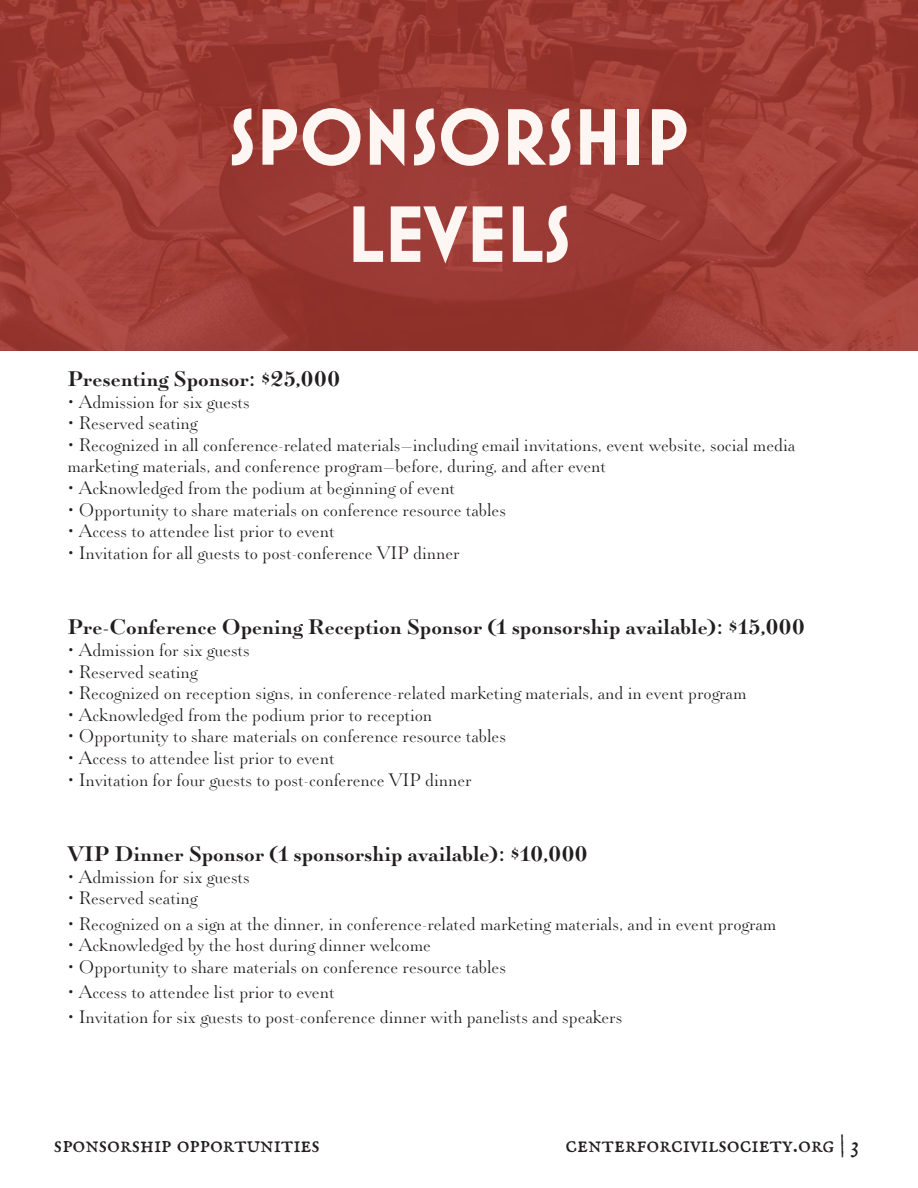
<style>
.page{position:relative;width:918px;height:1188px;background:#fff}
.page>*{position:absolute;margin:0;border:0;box-sizing:border-box;transform-origin:0 0}
.t1{font:700 81px/97.2px "Mostra Nuova";color:#fef6f3;text-align:center}
.t2{font:24px "IM FELL English SC";color:#231f20}
.t3{font:700 21px "Paganini";color:#231f20}
.t4{font:300 18px/21.6px "Paganini";color:#231f20}
</style>
<div class="page">
<svg style="left:0;top:0;width:918px;height:351px;background:#9d3c35"></svg>
<h1 class="t1" style="left:229px;top:88px;width:462px">SPONSORSHIP<br>LEVELS</h1>
<p class="t3" style="left:68px;top:368px;width:274px">Presenting Sponsor: $25,000</p>
<p class="t4" style="left:68px;top:391px;width:184px">• Admission for six guests</p>
<p class="t4" style="left:68px;top:413px;width:131px">• Reserved seating</p>
<p class="t4" style="left:68px;top:435px;width:729px">• Recognized in all conference-related materials—including email invitations, event website, social media marketing materials, and conference program—before, during, and after event</p>
<p class="t4" style="left:68px;top:478px;width:389px">• Acknowledged from the podium at beginning of event</p>
<p class="t4" style="left:68px;top:499px;width:440px">• Opportunity to share materials on conference resource tables</p>
<p class="t4" style="left:68px;top:521px;width:269px">• Access to attendee list prior to event</p>
<p class="t4" style="left:68px;top:543px;width:394px">• Invitation for all guests to post-conference VIP dinner</p>
<p class="t3" style="left:68px;top:616px;width:739px">Pre-Conference Opening Reception Sponsor (1 sponsorship available): $15,000</p>
<p class="t4" style="left:68px;top:640px;width:184px">• Admission for six guests</p>
<p class="t4" style="left:68px;top:661px;width:131px">• Reserved seating</p>
<p class="t4" style="left:68px;top:683px;width:681px">• Recognized on reception signs, in conference-related marketing materials, and in event program</p>
<p class="t4" style="left:68px;top:705px;width:366px">• Acknowledged from the podium prior to reception</p>
<p class="t4" style="left:68px;top:726px;width:440px">• Opportunity to share materials on conference resource tables</p>
<p class="t4" style="left:68px;top:748px;width:269px">• Access to attendee list prior to event</p>
<p class="t4" style="left:68px;top:769px;width:406px">• Invitation for four guests to post-conference VIP dinner</p>
<p class="t3" style="left:68px;top:843px;width:522px">VIP Dinner Sponsor (1 sponsorship available): $10,000</p>
<p class="t4" style="left:68px;top:867px;width:184px">• Admission for six guests</p>
<p class="t4" style="left:68px;top:888px;width:131px">• Reserved seating</p>
<p class="t4" style="left:68px;top:913px;width:710px">• Recognized on a sign at the dinner, in conference-related marketing materials, and in event program</p>
<p class="t4" style="left:68px;top:935px;width:365px">• Acknowledged by the host during dinner welcome</p>
<p class="t4" style="left:68px;top:957px;width:440px">• Opportunity to share materials on conference resource tables</p>
<p class="t4" style="left:68px;top:982px;width:269px">• Access to attendee list prior to event</p>
<p class="t4" style="left:68px;top:1007px;width:556px">• Invitation for six guests to post-conference dinner with panelists and speakers</p>
<h2 class="t2" style="left:54px;top:1130px;width:267px">sponsorship opportunities</h2>
<h2 class="t2" style="left:566px;top:1130px;width:295px">centerforcivilsociety.org | 3</h2>
</div>
